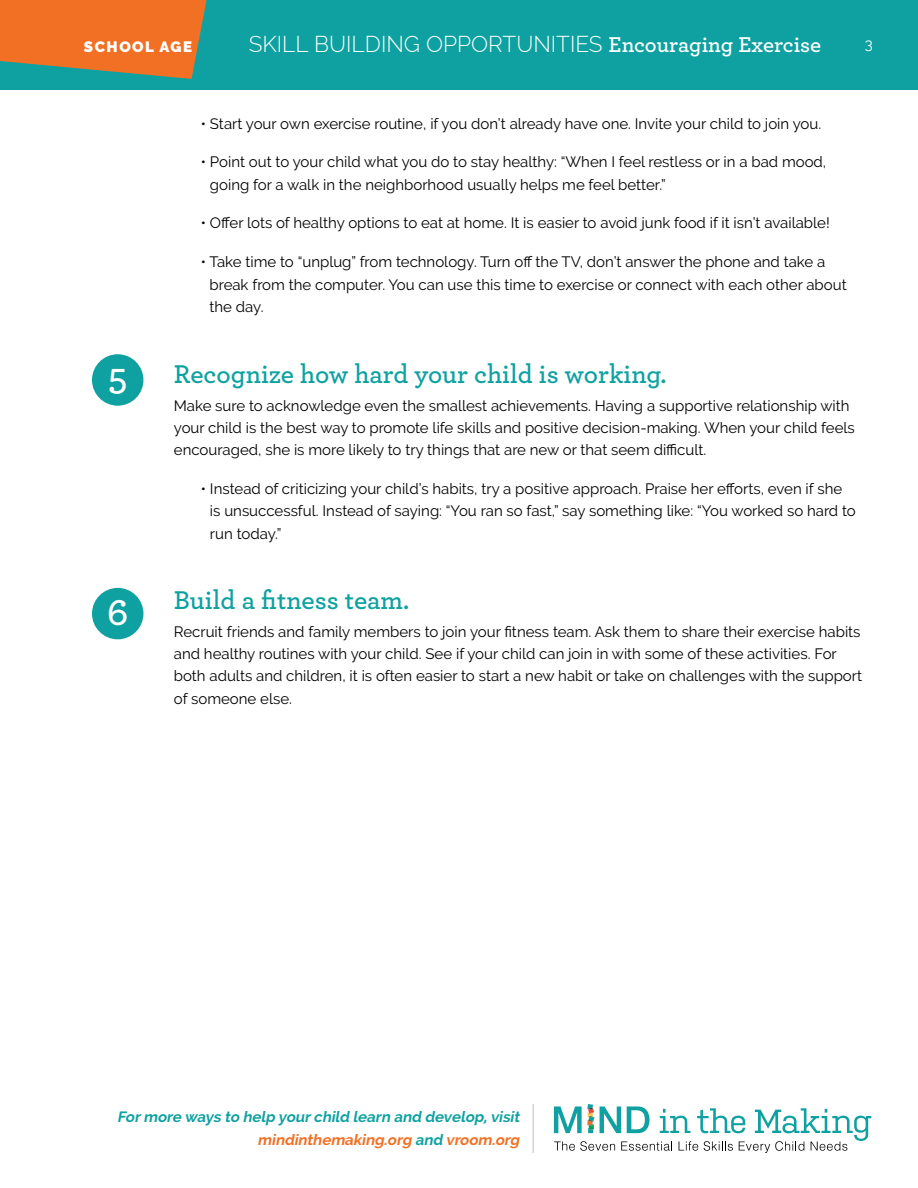
<style>
.page{position:relative;width:918px;height:1188px;background:#fff}
.page>*{position:absolute;margin:0;border:0;box-sizing:border-box;transform-origin:0 0}
.t1{font:600 39px "Archer Pro";color:#fff}
.t2{font:600 27px "Archer Pro";color:#0fa1a1}
.t3{font:300 22.5px "Raleway";color:#fff}
.t4{font:15px/22.5px "Raleway";color:#000}
.t5{font:italic 700 15px/22.5px "Raleway";color:#0fa1a1;text-align:right}
.t6{font:900 15px "Raleway";letter-spacing:.1em;color:#fff}
.t7{font:15px "Raleway";color:#fff}
.s1{font-family:"Archer Pro";font-weight:600}
.s2{color:#f27024}
</style>
<div class="page">
<div style="left:0;top:0;width:918px;height:90px;background:#0fa1a1"></div>
<svg style="left:0;top:0;width:207px;height:79px;background:#d17736"></svg>
<svg style="left:554px;top:1104px;width:317px;height:49px"></svg>
<hr style="left:532px;top:1104px;width:2px;height:49px;background:#d1d3d4">
<div style="left:92px;top:354px;width:51px;height:52px;background:#0fa1a1;border-radius:50%"></div>
<div style="left:92px;top:588px;width:51px;height:51px;background:#0fa1a1;border-radius:50%"></div>
<p class="t6" style="left:84px;top:38px;width:110px">SCHOOL AGE</p>
<h3 class="t3" style="left:249px;top:30px;width:574px">SKILL BUILDING OPPORTUNITIES <span class="s1">Encouraging Exercise</span></h3>
<p class="t7" style="left:865px;top:35px;width:10px">3</p>
<h1 class="t1" style="left:108px;top:347px;width:21px">5</h1>
<h1 class="t1" style="left:107px;top:583px;width:23px">6</h1>
<p class="t4" style="left:201px;top:112px;width:622px">• Start your own exercise routine, if you don’t already have one. Invite your child to join you.</p>
<p class="t4" style="left:210px;top:151px;width:618px;text-indent:-9px">• Point out to your child what you do to stay healthy: “When I feel restless or in a bad mood, going for a walk in the neighborhood usually helps me feel better.”</p>
<p class="t4" style="left:201px;top:212px;width:631px">• Offer lots of healthy options to eat at home. It is easier to avoid junk food if it isn’t available!</p>
<p class="t4" style="left:210px;top:251px;width:639px;text-indent:-9px">• Take time to “unplug” from technology. Turn off the TV, don’t answer the phone and take a break from the computer. You can use this time to exercise or connect with each other about the day.</p>
<h2 class="t2" style="left:174px;top:354px;width:494px">Recognize how hard your child is working.</h2>
<p class="t4" style="left:174px;top:394px;width:682px">Make sure to acknowledge even the smallest achievements. Having a supportive relationship with your child is the best way to promote life skills and positive decision-making. When your child feels encouraged, she is more likely to try things that are new or that seem difficult.</p>
<p class="t4" style="left:210px;top:477px;width:647px;text-indent:-9px">• Instead of criticizing your child’s habits, try a positive approach. Praise her efforts, even if she is unsuccessful. Instead of saying: “You ran so fast,” say something like: “You worked so hard to run today.”</p>
<h2 class="t2" style="left:174px;top:580px;width:237px">Build a fitness team.</h2>
<p class="t4" style="left:174px;top:621px;width:690px">Recruit friends and family members to join your fitness team. Ask them to share their exercise habits and healthy routines with your child. See if your child can join in with some of these activities. For both adults and children, it is often easier to start a new habit or take on challenges with the support of someone else.</p>
<p class="t5" style="left:117px;top:1106px;width:407px">Formore ways to help yourchild learn and develop,visit <span class="s2">mindinthemaking.org</span> and <span class="s2">vroom.org</span></p>
</div>
